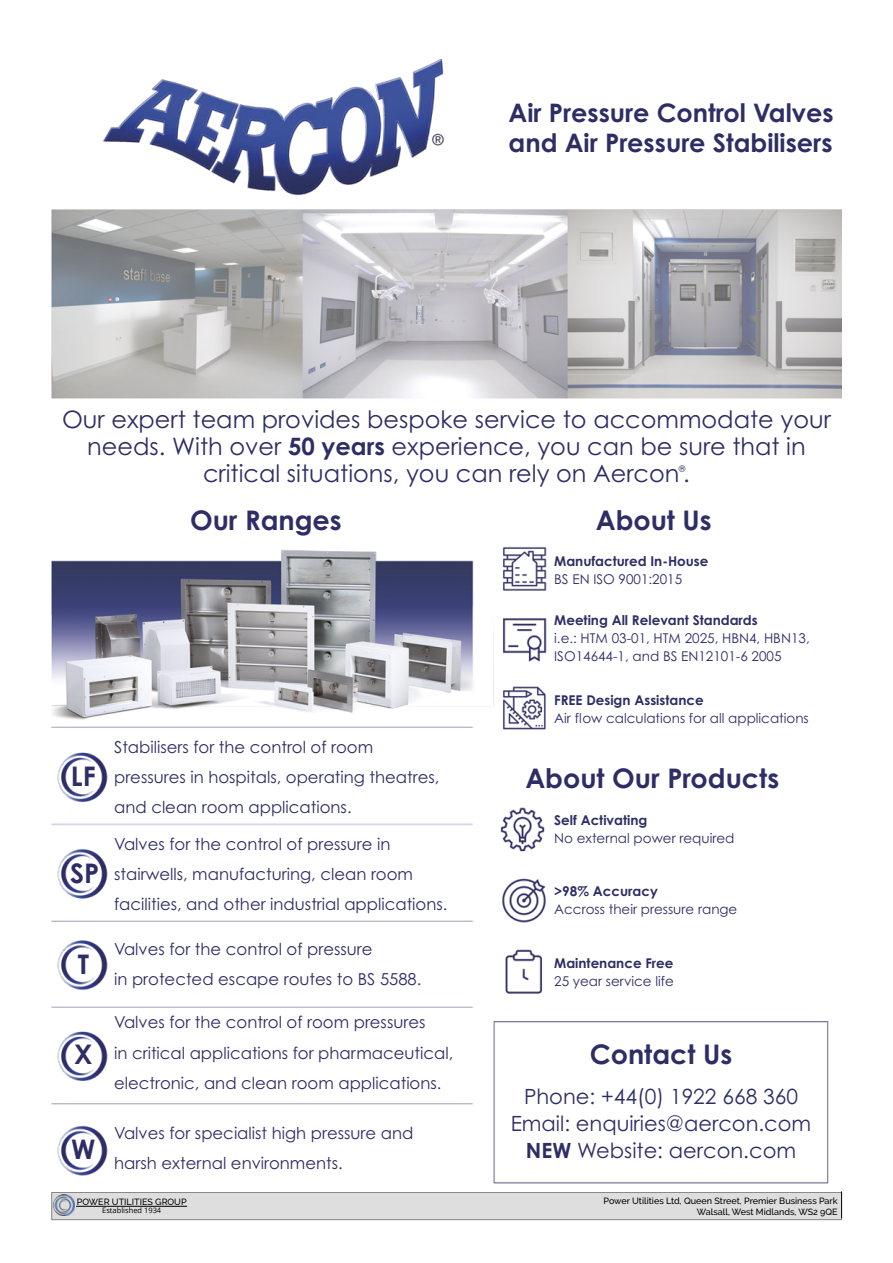
<style>
.page{position:relative;width:893px;height:1263px;background:#fff}
.page>*{position:absolute;margin:0;border:0;box-sizing:border-box;transform-origin:0 0}
.t1{font:700 27px "Century Gothic Std";color:#2e2d65}
.t2{font:700 25.5px "Century Gothic Std";color:#2e2d65}
.t3{font:24px "Century Gothic Std";color:#2e2d65}
.t4{font:21px "Century Gothic Std";color:#2e2d65}
.t5{font:16.5px "Century Gothic Std";color:#2e2d65}
.t6{font:13.5px "Century Gothic Std";color:#2e2d65}
.t7{font:700 13.5px "Century Gothic Std";color:#2e2d65}
.t8{font:500 9px "Raleway";color:#000}
.t9{font:9px "Century Gothic Std";color:#2e2d65}
.t10{font:7.5px "Open Sans";color:#000}
.s1{font-weight:700}
</style>
<div class="page">
<img style="left:51px;top:59px;width:791px;height:1161px">
<hr style="left:76px;top:1206px;width:111px;height:1px;background:#000">
<img style="left:54px;top:1194px;width:21px;height:22px">
<svg style="left:841px;top:1191px;width:1px;height:27px"></svg>
<img style="left:51px;top:60px;width:455px;height:193px">
<p class="t2" style="left:509px;top:97px;width:327px">Air Pressure Control Valves</p>
<p class="t2" style="left:509px;top:127px;width:325px">and Air Pressure Stabilisers</p>
<p class="t3" style="left:62px;top:405px;width:770px">Our expert team provides bespoke service to accommodate your</p>
<p class="t3" style="left:87px;top:432px;width:720px">needs. With over <span class="s1">50 years</span> experience, you can be sure that in</p>
<p class="t3" style="left:203px;top:459px;width:488px">critical situations, you can rely on Aercon .</p>
<p class="t1" style="left:190px;top:503px;width:153px">Our Ranges</p>
<p class="t1" style="left:596px;top:503px;width:118px">About Us</p>
<p class="t9" style="left:679px;top:463px;width:8px">®</p>
<p class="t1" style="left:71px;top:759px;width:26px">LF</p>
<p class="t1" style="left:70px;top:856px;width:31px">SP</p>
<p class="t1" style="left:78px;top:947px;width:13px">T</p>
<p class="t1" style="left:74px;top:1037px;width:20px">X</p>
<p class="t1" style="left:71px;top:1132px;width:26px">W</p>
<p class="t5" style="left:114px;top:736px;width:261px">Stabilisers for the control of room</p>
<p class="t5" style="left:114px;top:766px;width:327px">pressures in hospitals, operating theatres,</p>
<p class="t5" style="left:114px;top:796px;width:239px">and clean room applications.</p>
<p class="t5" style="left:114px;top:834px;width:278px">Valves for the control of pressure in</p>
<p class="t5" style="left:114px;top:864px;width:300px">stairwells, manufacturing, clean room</p>
<p class="t5" style="left:114px;top:894px;width:335px">facilities, and other industrial applications.</p>
<p class="t5" style="left:114px;top:938px;width:260px">Valves for the control of pressure</p>
<p class="t5" style="left:114px;top:968px;width:309px">in protected escape routes to BS 5588.</p>
<p class="t5" style="left:114px;top:1012px;width:313px">Valves for the control of room pressures</p>
<p class="t5" style="left:114px;top:1042px;width:341px">in critical applications for pharmaceutical,</p>
<p class="t5" style="left:114px;top:1072px;width:329px">electronic, and clean room applications.</p>
<p class="t5" style="left:114px;top:1123px;width:301px">Valves for specialist high pressure and</p>
<p class="t5" style="left:114px;top:1153px;width:230px">harsh external environments.</p>
<p class="t8" style="left:77px;top:1196px;width:111px">POWER UTILITIES GROUP</p>
<p class="t10" style="left:102px;top:1205px;width:61px">Established 1934</p>
<p class="t7" style="left:554px;top:552px;width:156px">Manufactured In-House</p>
<p class="t6" style="left:554px;top:570px;width:129px">BS EN ISO 9001:2015</p>
<p class="t7" style="left:554px;top:611px;width:205px">Meeting All Relevant Standards</p>
<p class="t6" style="left:554px;top:629px;width:257px">i.e.: HTM 03-01, HTM 2025, HBN4, HBN13,</p>
<p class="t6" style="left:554px;top:647px;width:229px">ISO14644-1, and BS EN12101-6 2005</p>
<p class="t7" style="left:554px;top:692px;width:151px">FREE Design Assistance</p>
<p class="t6" style="left:554px;top:710px;width:256px">Air flow calculations for all applications</p>
<p class="t1" style="left:525px;top:761px;width:255px">About Our Products</p>
<p class="t7" style="left:554px;top:811px;width:95px">Self Activating</p>
<p class="t6" style="left:554px;top:830px;width:182px">No external power required</p>
<p class="t7" style="left:554px;top:883px;width:105px">&gt;98% Accuracy</p>
<p class="t6" style="left:554px;top:901px;width:185px">Accross their pressure range</p>
<p class="t7" style="left:554px;top:954px;width:121px">Maintenance Free</p>
<p class="t6" style="left:554px;top:972px;width:121px">25 year service life</p>
<p class="t1" style="left:590px;top:1037px;width:144px">Contact Us</p>
<p class="t4" style="left:524px;top:1084px;width:276px">Phone: +44(0) 1922 668 360</p>
<p class="t4" style="left:511px;top:1111px;width:302px">Email: enquiries@aercon.com</p>
<p class="t4" style="left:526px;top:1138px;width:272px"><span class="s1">NEW</span> Website: aercon.com</p>
<p class="t8" style="left:603px;top:1195px;width:236px">Power Utilities Ltd, Queen Street, Premier Business Park</p>
<p class="t8" style="left:697px;top:1206px;width:142px">Walsall, West Midlands, WS2 9QE</p>
</div>
